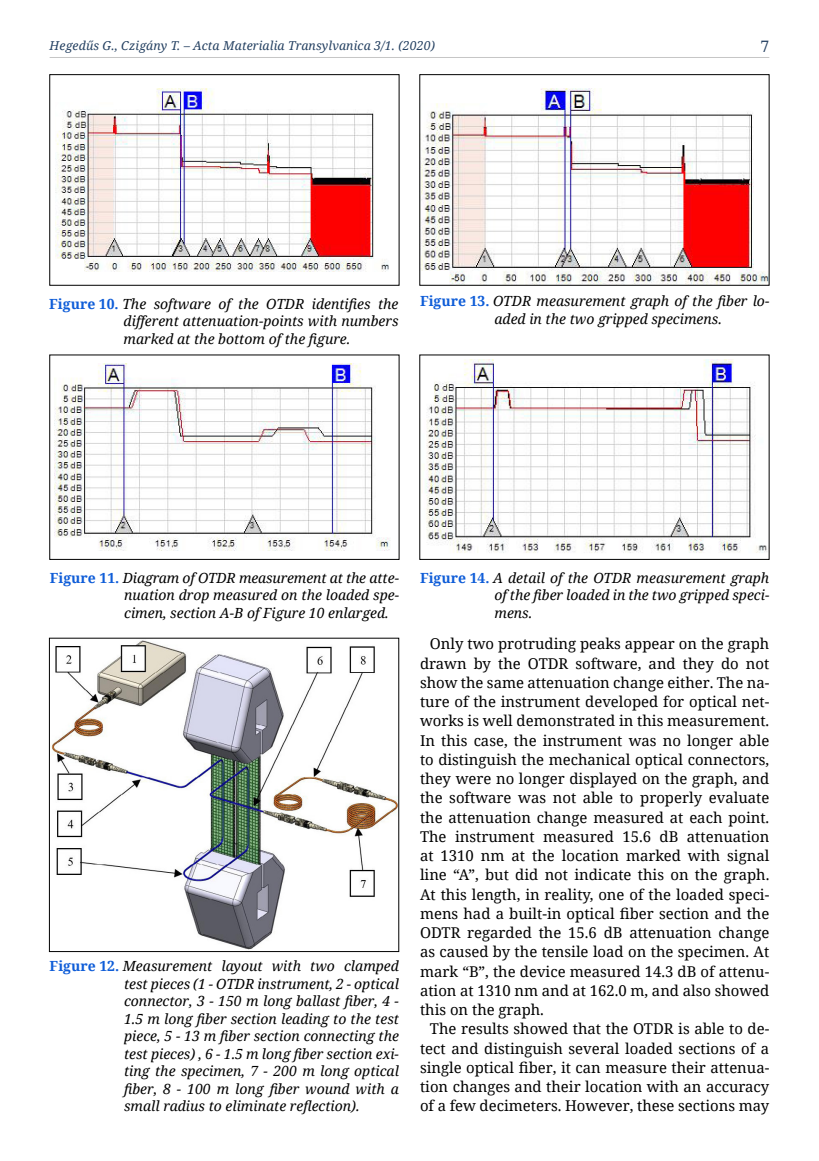
<style>
.page{position:relative;width:819px;height:1161px;background:#fff}
.page>*{position:absolute;margin:0;border:0;box-sizing:border-box;transform-origin:0 0}
.t1{font:15.75px "Noto Serif";color:#244061}
.t2{font:14.88px/19.2px "Noto Serif";color:#000;text-align:justify}
.t3{font:italic 14px/17.5px "Noto Serif";color:#000;text-align:justify}
.t4{font:italic 12.25px "Noto Serif";letter-spacing:.01em;color:#244061}
.s1{font-weight:700;font-style:normal;color:#0f5dd8}
</style>
<div class="page">
<hr style="left:50px;top:57px;width:719px;height:1px;background:#c6c6c6">
<img style="left:55px;top:89px;width:334px;height:182px">
<div style="left:49px;top:74px;width:350px;height:211px;border:1px solid #000"></div>
<img style="left:54px;top:363px;width:336px;height:188px">
<div style="left:49px;top:355px;width:350px;height:205px;border:1px solid #000"></div>
<img style="left:51px;top:640px;width:346px;height:310px">
<div style="left:49px;top:638px;width:350px;height:314px;border:1px solid #000"></div>
<img style="left:421px;top:88px;width:346px;height:195px">
<div style="left:419px;top:74px;width:350px;height:211px;border:1px solid #000"></div>
<img style="left:421px;top:359px;width:346px;height:194px">
<div style="left:419px;top:355px;width:350px;height:205px;border:1px solid #000"></div>
<p class="t4" style="left:50px;top:37px;width:387px">Hegedűs G., Czigány T. – Acta Materialia Transylvanica 3/1. (2020)</p>
<p class="t1" style="left:760px;top:35px;width:10px">7</p>
<p class="t3" style="left:124px;top:294px;width:276px;text-indent:-74px"><span class="s1">Figure 10.</span> The software of the OTDR identifies the different attenuation-points with numbers marked at the bottom of the figure.</p>
<p class="t3" style="left:494px;top:292px;width:276px;text-indent:-74px"><span class="s1">Figure 13.</span> OTDR measurement graph of the fiber lo&shy;aded in the two gripped specimens.</p>
<p class="t3" style="left:124px;top:568px;width:276px;text-indent:-74px"><span class="s1">Figure 11.</span> Diagram of OTDR measurement at the atte&shy;nuation drop measured on the loaded spe&shy;cimen, section A-B of Figure 10 enlarged.</p>
<p class="t3" style="left:124px;top:957px;width:276px;text-indent:-74px"><span class="s1">Figure 12.</span> Measurement layout with two clamped test pieces (1 - OTDR instrument, 2 - optical connector, 3 - 150 m long ballast fiber, 4 - 1.5 m long fiber section leading to the test piece, 5 - 13 m fiber section connecting the test pieces) , 6 - 1.5 m long fiber section exi&shy;ting the specimen, 7 - 200 m long optical fiber, 8 - 100 m long fiber wound with a small radius to eliminate reflection).</p>
<p class="t3" style="left:494px;top:568px;width:276px;text-indent:-74px"><span class="s1">Figure 14.</span> A detail of the OTDR measurement graph of the fiber loaded in the two gripped speci&shy;mens.</p>
<p class="t2" style="left:420px;top:634px;width:351px;text-indent:10px">Only two protruding peaks appear on the graph drawn by the OTDR software, and they do not show the same attenuation change either. The na&shy;ture of the instrument developed for optical net&shy;works is well demonstrated in this measurement.<br>In this case, the instrument was no longer able to distinguish the mechanical optical connectors, they were no longer displayed on the graph, and the software was not able to properly evaluate the attenuation change measured at each point.<br>The instrument measured 15.6 dB attenuation at 1310 nm at the location marked with signal line “A”, but did not indicate this on the graph.<br>At this length, in reality, one of the loaded speci&shy;mens had a built-in optical fiber section and the ODTR regarded the 15.6 dB attenuation change as caused by the tensile load on the specimen. At mark “B”, the device measured 14.3 dB of attenu&shy;ation at 1310 nm and at 162.0 m, and also showed this on the graph.</p>
<p class="t2" style="left:420px;top:1019px;width:351px;text-indent:10px">The results showed that the OTDR is able to de&shy;tect and distinguish several loaded sections of a single optical fiber, it can measure their attenua&shy;tion changes and their location with an accuracy of a few decimeters. However, these sections may</p>
</div>
